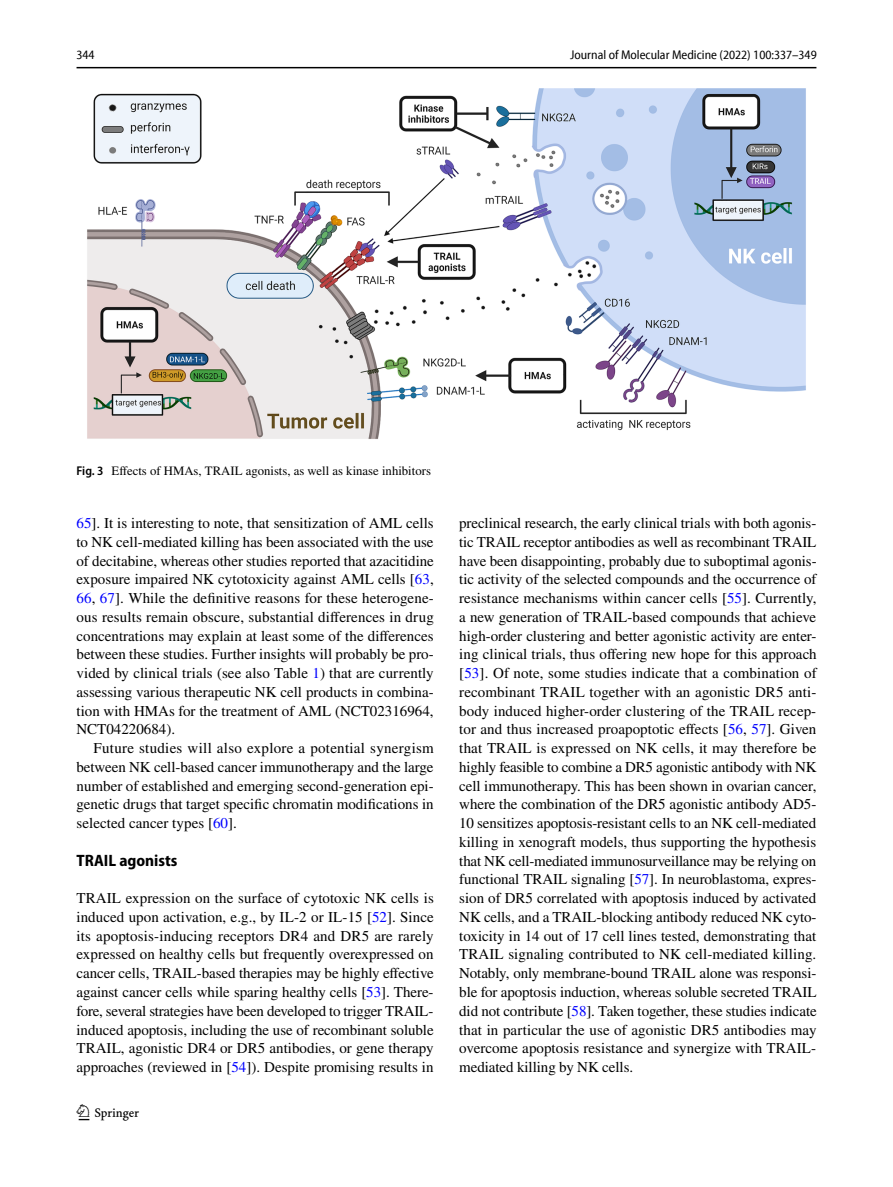
<style>
.page{position:relative;width:893px;height:1187px;background:#fff}
.page>*{position:absolute;margin:0;border:0;box-sizing:border-box;transform-origin:0 0}
.t1{font:22.5px "Springnew Regular 2";color:#000}
.t2{font:700 semi-condensed 16.5px "Myriad Pro";color:#000}
.t3{font:15px/18.8px "STIX";color:#000;text-align:justify}
.t4{font:12.75px "STIX";color:#000}
.t5{font:semi-condensed 12.75px "Myriad Pro Unic";color:#000}
.s1{font-family:"Myriad Pro";font-weight:600;font-stretch:semi-condensed}
.s2{color:#00f}
</style>
<div class="page">
<hr style="left:77px;top:67px;width:739px;height:1px;background:#000">
<img style="left:87px;top:88px;width:719px;height:351px">
<p class="t5" style="left:77px;top:50px;width:20px">344</p>
<p class="t5" style="left:570px;top:50px;width:248px">Journal of Molecular Medicine (2022) 100:337–349</p>
<p class="t4" style="left:77px;top:462px;width:356px"><span class="s1">Fig. 3</span> Effects of HMAs, TRAIL agonists, as well as kinase inhibitors</p>
<p class="t3" style="left:77px;top:514px;width:359px"><span class="s2">65</span>]. It is interesting to note, that sensitization of AML cells to NK cell-mediated killing has been associated with the use of decitabine, whereas other studies reported that azacitidine exposure impaired NK cytotoxicity against AML cells [<span class="s2">63</span>, <span class="s2">66</span>, <span class="s2">67</span>]. While the definitive reasons for these heterogene&shy;ous results remain obscure, substantial differences in drug concentrations may explain at least some of the differences between these studies. Further insights will probably be pro&shy;vided by clinical trials (see also Table <span class="s2">1</span>) that are currently assessing various therapeutic NK cell products in combina&shy;tion with HMAs for the treatment of AML (NCT02316964, NCT04220684).</p>
<p class="t3" style="left:77px;top:739px;width:359px;text-indent:17px">Future studies will also explore a potential synergism between NK cell-based cancer immunotherapy and the large number of established and emerging second-generation epi&shy;genetic drugs that target specific chromatin modifications in selected cancer types [<span class="s2">60</span>].</p>
<p class="t2" style="left:77px;top:850px;width:103px">TRAIL agonists</p>
<p class="t3" style="left:77px;top:889px;width:359px">TRAIL expression on the surface of cytotoxic NK cells is induced upon activation, e.g., by IL-2 or IL-15 [<span class="s2">52</span>]. Since its apoptosis-inducing receptors DR4 and DR5 are rarely expressed on healthy cells but frequently overexpressed on cancer cells, TRAIL-based therapies may be highly effective against cancer cells while sparing healthy cells [<span class="s2">53</span>]. There&shy;fore, several strategies have been developed to trigger TRAIL&shy;induced apoptosis, including the use of recombinant soluble TRAIL, agonistic DR4 or DR5 antibodies, or gene therapy approaches (reviewed in [<span class="s2">54</span>]). Despite promising results in</p>
<h1 class="t1" style="left:79px;top:1104px;width:62px">1 3</h1>
<p class="t3" style="left:459px;top:514px;width:359px">preclinical research, the early clinical trials with both agonis&shy;tic TRAIL receptor antibodies as well as recombinant TRAIL have been disappointing, probably due to suboptimal agonis&shy;tic activity of the selected compounds and the occurrence of resistance mechanisms within cancer cells [<span class="s2">55</span>]. Currently, a new generation of TRAIL-based compounds that achieve high-order clustering and better agonistic activity are enter&shy;ing clinical trials, thus offering new hope for this approach [<span class="s2">53</span>]. Of note, some studies indicate that a combination of recombinant TRAIL together with an agonistic DR5 anti&shy;body induced higher-order clustering of the TRAIL recep&shy;tor and thus increased proapoptotic effects [<span class="s2">56</span>, <span class="s2">57</span>]. Given that TRAIL is expressed on NK cells, it may therefore be highly feasible to combine a DR5 agonistic antibody with NK cell immunotherapy. This has been shown in ovarian cancer, where the combination of the DR5 agonistic antibody AD5- 10 sensitizes apoptosis-resistant cells to an NK cell-mediated killing in xenograft models, thus supporting the hypothesis that NK cell-mediated immunosurveillance may be relying on functional TRAIL signaling [<span class="s2">57</span>]. In neuroblastoma, expres&shy;sion of DR5 correlated with apoptosis induced by activated NK cells, and a TRAIL-blocking antibody reduced NK cyto&shy;toxicity in 14 out of 17 cell lines tested, demonstrating that TRAIL signaling contributed to NK cell-mediated killing.<br>Notably, only membrane-bound TRAIL alone was responsi&shy;ble for apoptosis induction, whereas soluble secreted TRAIL did not contribute [<span class="s2">58</span>]. Taken together, these studies indicate that in particular the use of agonistic DR5 antibodies may overcome apoptosis resistance and synergize with TRAIL&shy;mediated killing by NK cells.</p>
</div>
